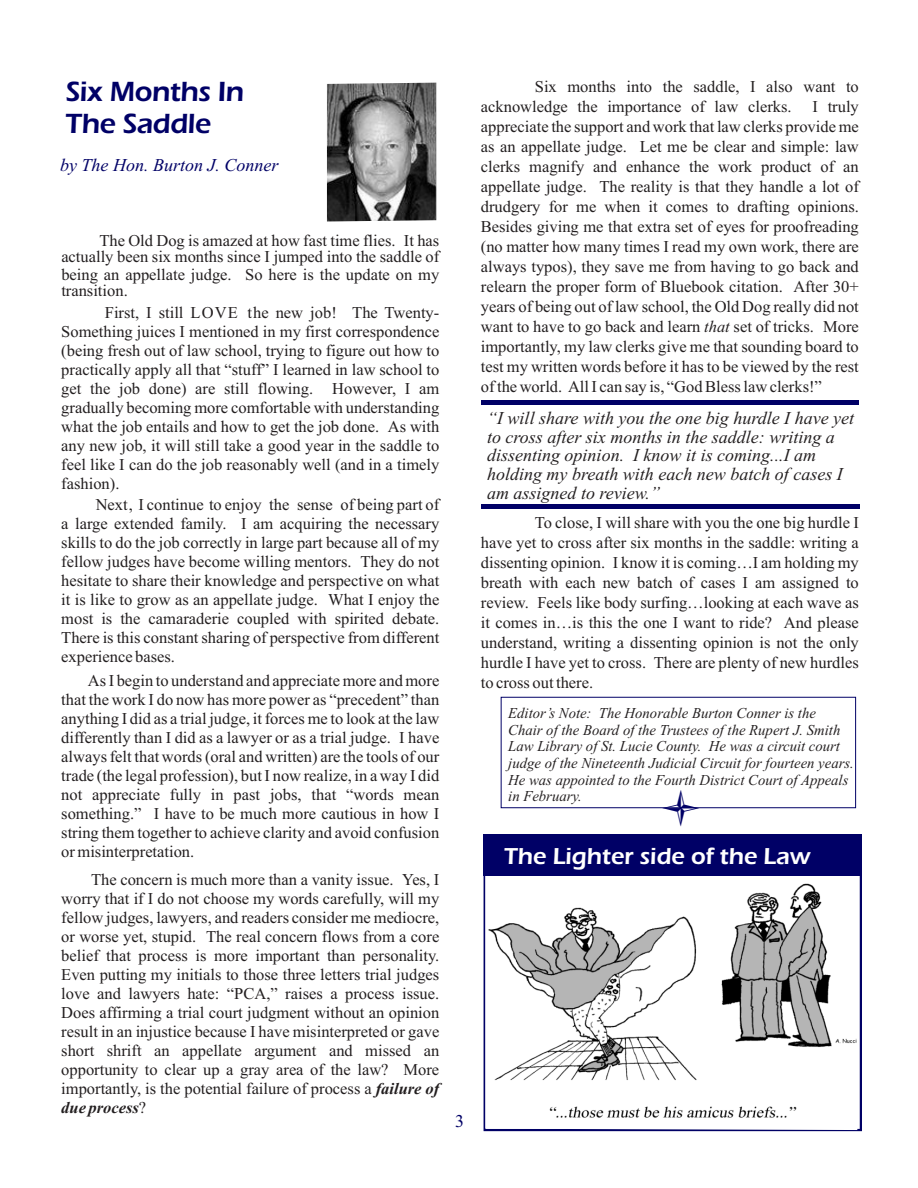
<style>
.page{position:relative;width:918px;height:1188px;background:#fff}
.page>*{position:absolute;margin:0;border:0;box-sizing:border-box;transform-origin:0 0}
.t1{font:42.75px "Webdings";color:#006}
.t2{font:600 28.8px/32.7px "Eras ITC";letter-spacing:-.015em;color:#006}
.t3{font:600 23.85px "Eras ITC";color:#fff}
.t4{font:italic 18px/18.8px "Times New Roman";color:#231f20}
.t5{font:italic 18px "Times New Roman";color:#006}
.t6{font:18px "Times New Roman";color:#006}
.t7{font:16.5px/19px "Times New Roman";color:#231f20;text-align:justify}
.t8{font:italic 15px/16.6px "Times New Roman";color:#231f20}
.s1{font-weight:700;font-style:italic}
.s2{font-style:italic}
</style>
<div class="page">
<hr style="left:481px;top:401px;width:378px;height:4px;background:#006">
<div style="left:482px;top:504px;width:378px;height:5px;background:#006"></div>
<img style="left:327px;top:83px;width:109px;height:139px">
<div style="left:501px;top:697px;width:355px;height:111px;border:1px solid #006"></div>
<img style="left:485px;top:876px;width:372px;height:254px">
<div style="left:483px;top:835px;width:379px;height:41px;background:#006"></div>
<h2 class="t2" style="left:66px;top:78px;width:180px">Six Months In<br>The Saddle</h2>
<p class="t5" style="left:60px;top:158px;width:220px">by The Hon. Burton J. Conner</p>
<p class="t7" style="left:61px;top:234px;width:380px;line-height:16.5px;text-indent:38px">The Old Dog is amazed at how fast time flies. It has actually been six months since I jumped into the saddle of being an appellate judge. So here is the update on my transition.</p>
<p class="t7" style="left:61px;top:304px;width:380px;text-indent:44px">First, I still LOVE the new job! The Twenty-Something juices I mentioned in my first correspondence (being fresh out of law school, trying to figure out how to practically apply all that “stuff” I learned in law school to get the job done) are still flowing. However, I am gradually becoming more comfortable with understanding what the job entails and how to get the job done. As with any new job, it will still take a good year in the saddle to feel like I can do the job reasonably well (and in a timely fashion).</p>
<p class="t7" style="left:61px;top:496px;width:380px;text-indent:34px">Next, I continue to enjoy the sense of being part of a large extended family. I am acquiring the necessary skills to do the job correctly in large part because all of my fellow judges have become willing mentors. They do not hesitate to share their knowledge and perspective on what it is like to grow as an appellate judge. What I enjoy the most is the camaraderie coupled with spirited debate.<br>There is this constant sharing of perspective from different experience bases.</p>
<p class="t7" style="left:61px;top:672px;width:380px;text-indent:27px">As I begin to understand and appreciate more and more that the work I do now has more power as “precedent” than anything I did as a trial judge, it forces me to look at the law differently than I did as a lawyer or as a trial judge. I have always felt that words (oral and written) are the tools of our trade (the legal profession), but I now realize, in a way I did not appreciate fully in past jobs, that “words mean something.” I have to be much more cautious in how I string them together to achieve clarity and avoid confusion or misinterpretation.</p>
<p class="t7" style="left:61px;top:871px;width:380px;text-indent:30px">The concern is much more than a vanity issue. Yes, I worry that if I do not choose my words carefully, will my fellow judges, lawyers, and readers consider me mediocre, or worse yet, stupid. The real concern flows from a core belief that process is more important than personality.<br>Even putting my initials to those three letters trial judges love and lawyers hate: “PCA,” raises a process issue.<br>Does affirming a trial court judgment without an opinion result in an injustice because I have misinterpreted or gave short shrift an appellate argument and missed an opportunity to clear up a gray area of the law? More importantly, is the potential failure of process a <span class="s1">failure of due process</span>?</p>
<p class="t6" style="left:455px;top:1114px;width:10px">3</p>
<p class="t7" style="left:481px;top:78px;width:380px;line-height:20px;text-indent:54px">Six months into the saddle, I also want to acknowledge the importance of law clerks.</p>
<p class="t7" style="left:481px;top:98px;width:380px;line-height:20px;text-indent:332px">I truly appreciate the support and work that law clerks provide me as an appellate judge. Let me be clear and simple: law clerks magnify and enhance the work product of an appellate judge. The reality is that they handle a lot of drudgery for me when it comes to drafting opinions.<br>Besides giving me that extra set of eyes for proofreading (no matter how many times I read my own work, there are always typos), they save me from having to go back and relearn the proper form of Bluebook citation. After 30+ years of being out of law school, the Old Dog really did not want to have to go back and learn <span class="s2">that</span> set of tricks. More importantly, my law clerks give me that sounding board to test my written words before it has to be viewed by the rest of the world. All I can say is, “God Bless law clerks!”</p>
<p class="t4" style="left:487px;top:410px;width:369px">“I will share with you the one big hurdle I have yet to cross after six months in the saddle: writing a dissenting opinion. I know it is coming...I am holding my breath with each new batch of cases I am assigned to review.”</p>
<p class="t7" style="left:481px;top:514px;width:380px;line-height:20px;text-indent:54px">To close, I will share with you the one big hurdle I have yet to cross after six months in the saddle: writing a dissenting opinion. I know it is coming…I am holding my breath with each new batch of cases I am assigned to review. Feels like body surfing…looking at each wave as it comes in…is this the one I want to ride? And please understand, writing a dissenting opinion is not the only hurdle I have yet to cross. There are plenty of new hurdles to cross out there.</p>
<p class="t8" style="left:508px;top:706px;width:347px">Editor’s Note: The Honorable Burton Conner is the Chair of the Board of the Trustees of the Rupert J. Smith Law Library of St. Lucie County. He was a circuit court judge of the Nineteenth Judicial Circuit for fourteen years.<br>He was appointed to the Fourth District Court of Appeals in February.</p>
<h1 class="t1" style="left:659px;top:787px;width:44px">●</h1>
<h3 class="t3" style="left:504px;top:847px;width:308px">The Lighter side of the Law</h3>
</div>
